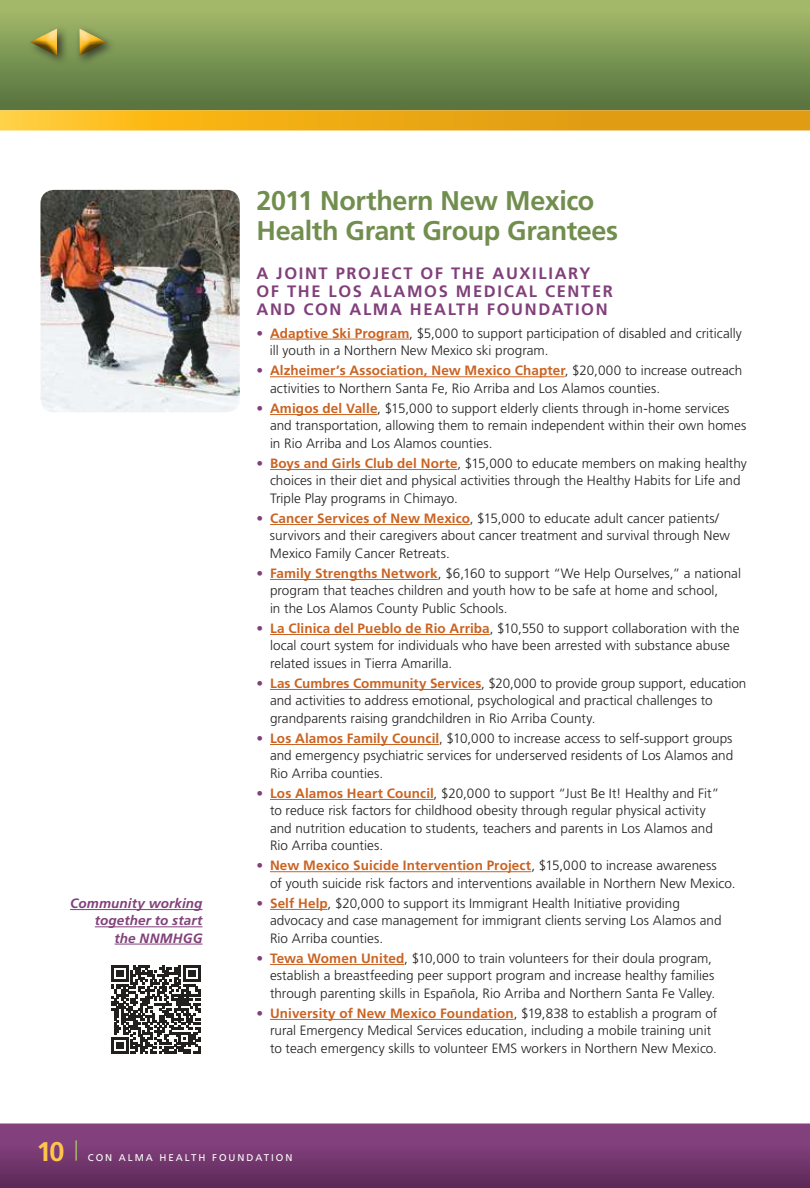
<style>
.page{position:relative;width:810px;height:1188px;background:#fff}
.page>*{position:absolute;margin:0;border:0;box-sizing:border-box;transform-origin:0 0}
.t1{font:700 27px/30px "Frutiger";letter-spacing:-.015em;color:#718e4f}
.t2{font:700 27px "Frutiger";color:#fec44d}
.t3{font:700 16.5px/18px "Frutiger";letter-spacing:.1em;color:#81407b}
.t4{font:300 13.5px/17.2px "Frutiger";letter-spacing:.005em;color:#221f1f}
.t5{font:italic 700 13.5px/17.2px "Frutiger";letter-spacing:.01em;color:#81407b;text-align:right}
.t6{font:9.75px "Frutiger";letter-spacing:.2em;color:#fff}
.s1{font-weight:400;color:#81407b}
.s2{font-weight:700;color:#ca6322}
</style>
<div class="page">
<img style="left:0;top:1124px;width:810px;height:64px">
<img style="left:0;top:0;width:810px;height:130px">
<hr style="left:270px;top:339px;width:139px;height:1px;background:#ca6322">
<hr style="left:270px;top:376px;width:295px;height:1px;background:#ca6322">
<hr style="left:270px;top:414px;width:107px;height:1px;background:#ca6322">
<hr style="left:270px;top:469px;width:187px;height:1px;background:#ca6322">
<hr style="left:270px;top:524px;width:200px;height:1px;background:#ca6322">
<hr style="left:270px;top:579px;width:168px;height:1px;background:#ca6322">
<hr style="left:270px;top:634px;width:220px;height:1px;background:#ca6322">
<hr style="left:270px;top:689px;width:211px;height:1px;background:#ca6322">
<hr style="left:270px;top:744px;width:169px;height:1px;background:#ca6322">
<hr style="left:270px;top:799px;width:164px;height:1px;background:#ca6322">
<hr style="left:270px;top:871px;width:261px;height:1px;background:#ca6322">
<hr style="left:270px;top:909px;width:58px;height:1px;background:#ca6322">
<hr style="left:270px;top:964px;width:134px;height:1px;background:#ca6322">
<hr style="left:270px;top:1019px;width:244px;height:1px;background:#ca6322">
<hr style="left:70px;top:909px;width:132px;height:1px;background:#81407b">
<hr style="left:95px;top:926px;width:107px;height:1px;background:#81407b">
<hr style="left:115px;top:944px;width:87px;height:1px;background:#81407b">
<svg style="left:112px;top:965px;width:88px;height:89px"></svg>
<img style="left:40px;top:190px;width:200px;height:222px">
<hr style="left:75px;top:1140px;width:2px;height:21px;background:#a3b86a">
<div style="left:75px;top:25px;width:42px;height:42px;background:#221f1f;opacity:.75"></div>
<svg style="left:70px;top:20px;width:45px;height:14px"></svg>
<svg style="left:70px;top:34px;width:45px;height:30px"></svg>
<div style="left:27px;top:25px;width:42px;height:41px;background:#221f1f;opacity:.75"></div>
<svg style="left:22px;top:20px;width:44px;height:14px"></svg>
<svg style="left:21px;top:34px;width:45px;height:30px"></svg>
<p class="t5" style="left:70px;top:896px;width:134px">Community working together to start<br>the NNMHGG</p>
<h1 class="t1" style="left:256px;top:187px;width:363px">2011 Northern New Mexico<br>Health Grant Group Grantees</h1>
<p class="t3" style="left:256px;top:265px;width:358px">A JOINT PROJECT OF THE AUXILIARY<br>OF THE LOS ALAMOS MEDICAL CENTER<br>AND CON ALMA HEALTH FOUNDATION</p>
<p class="t4" style="left:270px;top:325px;width:473px;text-indent:-13px"><span class="s1">•</span> <span class="s2">Adaptive Ski Program</span>, $5,000 to support participation of disabled and critically ill youth in a Northern New Mexico ski program.</p>
<p class="t4" style="left:270px;top:363px;width:474px;text-indent:-14px"><span class="s1">•</span> <span class="s2">Alzheimer’s Association, New Mexico Chapter</span>, $20,000 to increase outreach activities to Northern Santa Fe, Rio Arriba and Los Alamos counties.</p>
<p class="t4" style="left:270px;top:401px;width:478px;text-indent:-14px"><span class="s1">•</span> <span class="s2">Amigos del Valle</span>, $15,000 to support elderly clients through in-home services and transportation, allowing them to remain independent within their own homes in Rio Arriba and Los Alamos counties.</p>
<p class="t4" style="left:270px;top:456px;width:478px;text-indent:-14px"><span class="s1">•</span> <span class="s2">Boys and Girls Club del Norte</span>, $15,000 to educate members on making healthy choices in their diet and physical activities through the Healthy Habits for Life and<br>Triple Play programs in Chimayo.</p>
<p class="t4" style="left:270px;top:511px;width:462px;text-indent:-13px"><span class="s1">•</span> <span class="s2">Cancer Services of New Mexico</span>, $15,000 to educate adult cancer patients/ survivors and their caregivers about cancer treatment and survival through New<br>Mexico Family Cancer Retreats.</p>
<p class="t4" style="left:270px;top:566px;width:473px;text-indent:-14px"><span class="s1">•</span> <span class="s2">Family Strengths Network</span>, $6,160 to support “We Help Ourselves,” a national program that teaches children and youth how to be safe at home and school,<br>in the Los Alamos County Public Schools.</p>
<p class="t4" style="left:270px;top:621px;width:471px;text-indent:-14px"><span class="s1">•</span> <span class="s2">La Clinica del Pueblo de Rio Arriba</span>, $10,550 to support collaboration with the local court system for individuals who have been arrested with substance abuse related issues in Tierra Amarilla.</p>
<p class="t4" style="left:270px;top:676px;width:478px;text-indent:-14px"><span class="s1">•</span> <span class="s2">Las Cumbres Community Services</span>, $20,000 to provide group support, education and activities to address emotional, psychological and practical challenges to grandparents raising grandchildren in Rio Arriba County.</p>
<p class="t4" style="left:270px;top:731px;width:465px;text-align:justify;text-indent:-14px"><span class="s1">•</span> <span class="s2">Los Alamos Family Council</span>, $10,000 to increase access to self-support groups and emergency psychiatric services for underserved residents of Los Alamos and Rio Arriba counties.</p>
<p class="t4" style="left:270px;top:786px;width:451px;text-indent:-14px"><span class="s1">•</span> <span class="s2">Los Alamos Heart Council</span>, $20,000 to support “Just Be It! Healthy and Fit” to reduce risk factors for childhood obesity through regular physical activity and nutrition education to students, teachers and parents in Los Alamos and Rio Arriba counties.</p>
<p class="t4" style="left:270px;top:858px;width:467px;text-indent:-14px"><span class="s1">•</span> <span class="s2">New Mexico Suicide Intervention Project</span>, $15,000 to increase awareness<br>of youth suicide risk factors and interventions available in Northern New Mexico.</p>
<p class="t4" style="left:270px;top:896px;width:453px;text-indent:-14px"><span class="s1">•</span> <span class="s2">Self Help</span>, $20,000 to support its Immigrant Health Initiative providing advocacy and case management for immigrant clients serving Los Alamos and<br>Rio Arriba counties.</p>
<p class="t4" style="left:270px;top:951px;width:447px;text-indent:-14px"><span class="s1">•</span> <span class="s2">Tewa Women United</span>, $10,000 to train volunteers for their doula program, establish a breastfeeding peer support program and increase healthy families through parenting skills in Española, Rio Arriba and Northern Santa Fe Valley.</p>
<p class="t4" style="left:270px;top:1006px;width:449px;text-indent:-14px"><span class="s1">•</span> <span class="s2">University of New Mexico Foundation</span>, $19,838 to establish a program of rural Emergency Medical Services education, including a mobile training unit to teach emergency skills to volunteer EMS workers in Northern New Mexico.</p>
<h1 class="t2" style="left:36px;top:1140px;width:29px">10</h1>
<p class="t6" style="left:88px;top:1152px;width:206px">CON ALMA HEALTH FOUNDATION</p>
</div>
